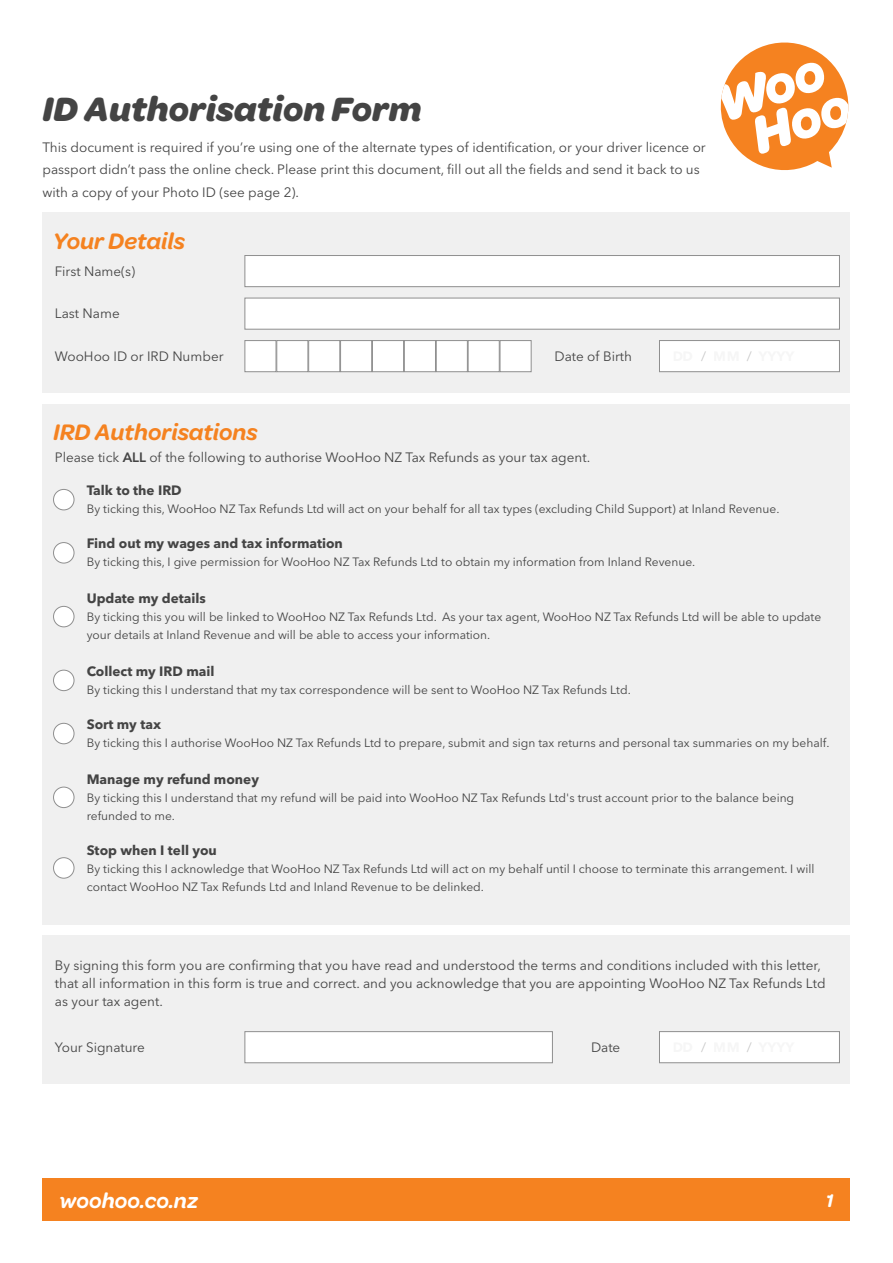
<style>
.page{position:relative;width:893px;height:1263px;background:#fff}
.page>*{position:absolute;margin:0;border:0;box-sizing:border-box;transform-origin:0 0}
.t1{font:italic 700 36px "Omnes";color:#444}
.Subtitle{font:italic 600 24px "Omnes";color:#f58220}
.t2{font:italic 600 22.5px "Omnes";color:#fff}
.Running_Footer{font:italic 600 19.5px "Omnes";color:#fff}
.Textbox_Align{font:13.5px/18px "Avenir Next";color:#444}
.Body{font:13.5px/22.5px "Avenir Next";color:#444}
.Textbox_Align-2{font:700 13.5px "Avenir Next";color:#444}
.Textbox_Align-3{font:12px/18px "Avenir Next";color:#444}
.s1{font-weight:600}
</style>
<div class="page">
<div style="left:43px;top:1178px;width:807px;height:42px;background:#f58220"></div>
<svg style="left:721px;top:43px;width:127px;height:127px"></svg>
<div style="left:43px;top:213px;width:807px;height:180px;background:#f0f0f0"></div>
<div style="left:244px;top:255px;width:596px;height:32px;background:#fff;border:1px solid #8f8f8f"></div>
<div style="left:244px;top:298px;width:596px;height:32px;background:#fff;border:1px solid #8f8f8f"></div>
<div style="left:244px;top:340px;width:32px;height:32px;background:#fff;border:1px solid #8f8f8f"></div>
<div style="left:276px;top:340px;width:32px;height:32px;background:#fff;border:1px solid #8f8f8f"></div>
<div style="left:308px;top:340px;width:32px;height:32px;background:#fff;border:1px solid #8f8f8f"></div>
<div style="left:340px;top:340px;width:32px;height:32px;background:#fff;border:1px solid #8f8f8f"></div>
<div style="left:372px;top:340px;width:32px;height:32px;background:#fff;border:1px solid #8f8f8f"></div>
<div style="left:404px;top:340px;width:32px;height:32px;background:#fff;border:1px solid #8f8f8f"></div>
<div style="left:436px;top:340px;width:32px;height:32px;background:#fff;border:1px solid #8f8f8f"></div>
<div style="left:468px;top:340px;width:32px;height:32px;background:#fff;border:1px solid #8f8f8f"></div>
<div style="left:500px;top:340px;width:31px;height:32px;background:#fff;border:1px solid #8f8f8f"></div>
<div style="left:659px;top:340px;width:181px;height:32px;background:#fff;border:1px solid #8f8f8f"></div>
<div style="left:43px;top:404px;width:807px;height:521px;background:#f0f0f0"></div>
<div style="left:54px;top:489px;width:20px;height:21px;background:#fff;border-radius:50%"></div>
<div style="left:53px;top:489px;width:21px;height:21px;border:1px solid #8f8f8f;border-radius:50%"></div>
<div style="left:54px;top:543px;width:20px;height:20px;background:#fff;border-radius:50%"></div>
<div style="left:53px;top:542px;width:21px;height:21px;border:1px solid #8f8f8f;border-radius:50%"></div>
<div style="left:54px;top:606px;width:20px;height:21px;background:#fff;border-radius:50%"></div>
<div style="left:53px;top:606px;width:21px;height:21px;border:1px solid #8f8f8f;border-radius:50%"></div>
<div style="left:54px;top:670px;width:20px;height:21px;background:#fff;border-radius:50%"></div>
<div style="left:53px;top:670px;width:21px;height:21px;border:1px solid #8f8f8f;border-radius:50%"></div>
<div style="left:54px;top:723px;width:20px;height:21px;background:#fff;border-radius:50%"></div>
<div style="left:53px;top:723px;width:21px;height:21px;border:1px solid #8f8f8f;border-radius:50%"></div>
<div style="left:54px;top:787px;width:20px;height:20px;background:#fff;border-radius:50%"></div>
<div style="left:53px;top:787px;width:21px;height:21px;border:1px solid #8f8f8f;border-radius:50%"></div>
<div style="left:54px;top:858px;width:20px;height:20px;background:#fff;border-radius:50%"></div>
<div style="left:53px;top:857px;width:21px;height:21px;border:1px solid #8f8f8f;border-radius:50%"></div>
<div style="left:43px;top:935px;width:807px;height:149px;background:#f0f0f0"></div>
<div style="left:659px;top:1031px;width:181px;height:32px;background:#fff;border:1px solid #8f8f8f"></div>
<div style="left:244px;top:1031px;width:309px;height:32px;background:#fff;border:1px solid #8f8f8f"></div>
<h1 class="t1" style="left:43px;top:82px;width:381px">ID Authorisation Form</h1>
<p class="Body" style="left:43px;top:135px;width:665px">This document is required if you’re using one of the alternate types of identification, or your driver licence or passport didn’t pass the online check. Please print this document, fill out all the fields and send it back to us with a copy of your Photo ID (see page 2).</p>
<p class="Subtitle" style="left:53px;top:224px;width:133px">Your Details</p>
<p class="Textbox_Align" style="left:55px;top:261px;width:82px">First Name(s)</p>
<p class="Textbox_Align" style="left:55px;top:304px;width:66px">Last Name</p>
<p class="Textbox_Align" style="left:55px;top:346px;width:170px">WooHoo ID or IRD Number</p>
<p class="Textbox_Align" style="left:554px;top:347px;width:79px">Date of Birth</p>
<p class="Textbox_Align" style="left:701px;top:347px;width:6px">/</p>
<p class="Textbox_Align" style="left:747px;top:347px;width:6px">/</p>
<p class="Subtitle" style="left:53px;top:415px;width:206px">IRD Authorisations</p>
<p class="Textbox_Align" style="left:55px;top:447px;width:537px">Please tick <span class="s1">ALL</span> of the following to authorise WooHoo NZ Tax Refunds as your tax agent.</p>
<p class="Textbox_Align-2" style="left:87px;top:479px;width:97px">Talk to the IRD</p>
<p class="Textbox_Align-3" style="left:87px;top:500px;width:694px">By ticking this, WooHoo NZ Tax Refunds Ltd will act on your behalf for all tax types (excluding Child Support) at Inland Revenue.</p>
<p class="Textbox_Align-2" style="left:87px;top:532px;width:258px">Find out my wages and tax information</p>
<p class="Textbox_Align-3" style="left:87px;top:553px;width:610px">By ticking this, I give permission for WooHoo NZ Tax Refunds Ltd to obtain my information from Inland Revenue.</p>
<p class="Textbox_Align-2" style="left:87px;top:587px;width:121px">Update my details</p>
<p class="Textbox_Align-3" style="left:87px;top:607px;width:736px">By ticking this you will be linked to WooHoo NZ Tax Refunds Ltd. As your tax agent, WooHoo NZ Tax Refunds Ltd will be able to update your details at Inland Revenue and will be able to access your information.</p>
<p class="Textbox_Align-2" style="left:87px;top:660px;width:129px">Collect my IRD mail</p>
<p class="Textbox_Align-3" style="left:87px;top:680px;width:546px">By ticking this I understand that my tax correspondence will be sent to WooHoo NZ Tax Refunds Ltd.</p>
<p class="Textbox_Align-2" style="left:87px;top:713px;width:76px">Sort my tax</p>
<p class="Textbox_Align-3" style="left:87px;top:733px;width:744px">By ticking this I authorise WooHoo NZ Tax Refunds Ltd to prepare, submit and sign tax returns and personal tax summaries on my behalf.</p>
<p class="Textbox_Align-2" style="left:87px;top:767px;width:174px">Manage my refund money</p>
<p class="Textbox_Align-3" style="left:87px;top:788px;width:709px">By ticking this I understand that my refund will be paid into WooHoo NZ Tax Refunds Ltd's trust account prior to the balance being refunded to me.</p>
<p class="Textbox_Align-2" style="left:87px;top:838px;width:132px">Stop when I tell you</p>
<p class="Textbox_Align-3" style="left:87px;top:859px;width:729px">By ticking this I acknowledge that WooHoo NZ Tax Refunds Ltd will act on my behalf until I choose to terminate this arrangement. I will contact WooHoo NZ Tax Refunds Ltd and Inland Revenue to be delinked.</p>
<p class="Textbox_Align" style="left:55px;top:956px;width:772px">By signing this form you are confirming that you have read and understood the terms and conditions included with this letter, that all information in this form is true and correct. and you acknowledge that you are appointing WooHoo NZ Tax Refunds Ltd as your tax agent.</p>
<p class="Textbox_Align" style="left:55px;top:1037px;width:92px">Your Signature</p>
<p class="Textbox_Align" style="left:591px;top:1038px;width:31px">Date</p>
<p class="Textbox_Align" style="left:701px;top:1037px;width:6px">/</p>
<p class="Textbox_Align" style="left:747px;top:1037px;width:6px">/</p>
<h3 class="t2" style="left:60px;top:1185px;width:140px">woohoo.co.nz</h3>
<p class="Running_Footer" style="left:826px;top:1187px;width:9px">1</p>
</div>
